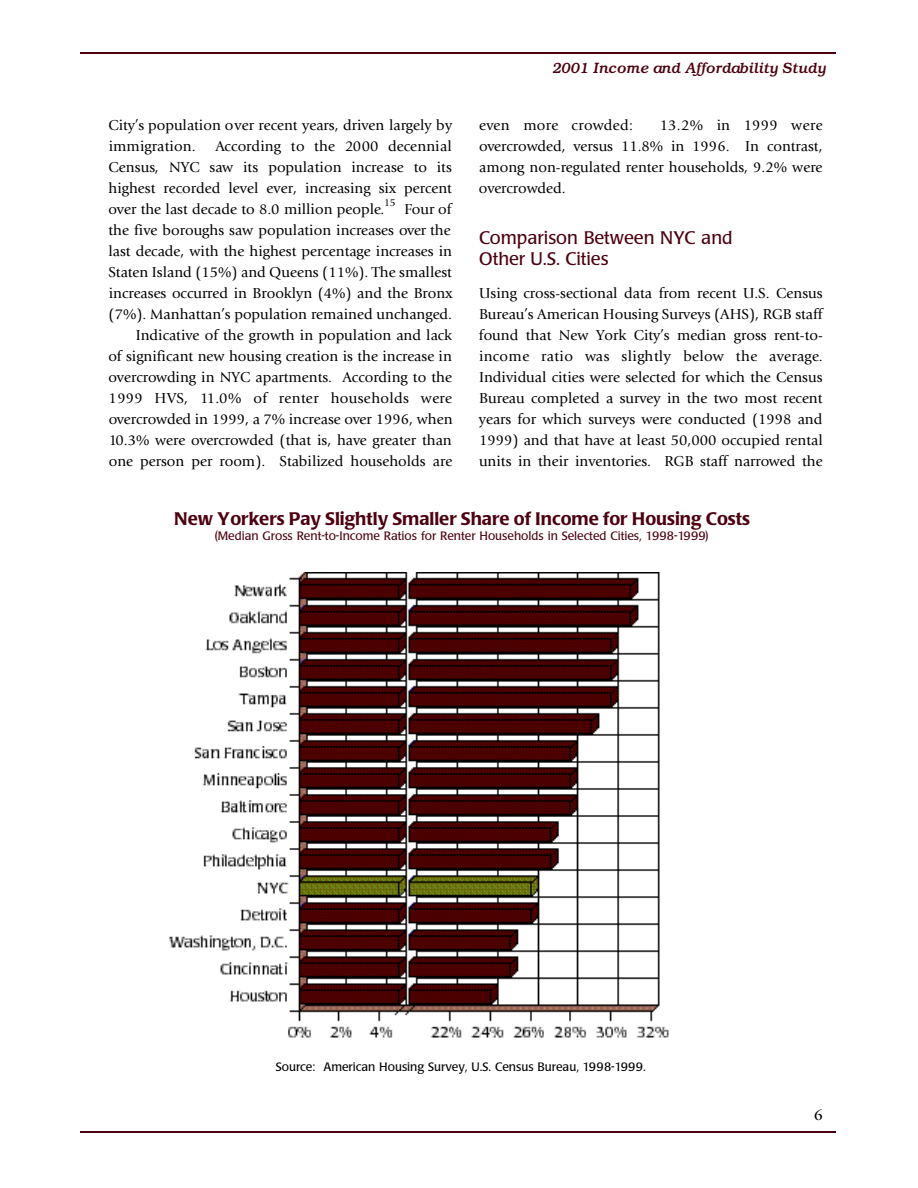
<style>
.page{position:relative;width:918px;height:1188px;background:#fff}
.page>*{position:absolute;margin:0;border:0;box-sizing:border-box;transform-origin:0 0}
.t1{font:500 18px "Poppl Laudatio";color:#4d000f}
.t2{font:18px/21px "Poppl Laudatio";color:#4d000f}
.t3{font:15px/21px "Giovanni";color:#000;text-align:justify}
.t4{font:italic 500 15px "Bookman";color:#4d000f}
.t5{font:15px "Giovanni";letter-spacing:.025em;color:#000}
.t6{font:15px "Garamond";color:#000}
.t7{font:12px "Poppl Laudatio";color:#4d000f}
.t8{font:12px "Poppl Laudatio";color:#000}
.t9{font:10.5px "Giovanni";color:#000}
</style>
<div class="page">
<hr style="left:80px;top:52px;width:756px;height:2px;background:#4d000f">
<hr style="left:80px;top:1131px;width:756px;height:2px;background:#4d000f">
<img style="left:169px;top:572px;width:500px;height:466px">
<p class="t3" style="left:108px;top:116px;width:345px">City’s population over recent years, driven largely by immigration.</p>
<p class="t3" style="left:108px;top:137px;width:345px;text-indent:107px">According to the 2000 decennial C e n s u s, NYC saw its population increase to its highest recorded level ever, increasing six percent over the last decade to 8.0 million people.</p>
<p class="t9" style="left:384px;top:199px;width:13px">15</p>
<p class="t3" style="left:108px;top:200px;width:346px;text-align:right">Four of<br>the five boroughs saw population increases over the last decade, with the highest percentage increases in Staten Island (15%) and Queens (11%). The smallest increases occurred in Brooklyn (4%) and the Bronx (7%). Manhattan’s population remained unchanged.<br>Indicative of the growth in population and lack<br>of significant new housing creation is the increase in overcrowding in NYC apartments. According to the 1999 HVS, 11.0% of renter households we r e overcrowded in 1999, a 7% increase over 1996, when 10.3% were overcrowded (that is, have greater than one person per room). Stabilized households are</p>
<p class="t4" style="left:552px;top:63px;width:275px">2001 Income and Affordability Study</p>
<p class="t5" style="left:479px;top:119px;width:155px">e ven more crowded:</p>
<p class="t3" style="left:479px;top:116px;width:345px;text-indent:181px">13.2% in 1999 we r e overcrowded, versus 11.8% in 1996. In contrast, among non-regulated renter households, 9.2% were overcrowded.</p>
<p class="t2" style="left:479px;top:229px;width:255px">Comparison Between NYC and<br>Other U.S. Cities</p>
<p class="t3" style="left:479px;top:284px;width:345px">Using cross-sectional data from recent U.S. Census Bureau’s American Housing Surveys (AHS), RGB staff found that New York City’s median gross rent-to&shy;income ratio was slightly below the ave r a g e.<br>Individual cities were selected for which the Census Bureau completed a survey in the two most recent years for which surveys were conducted (1998 and 1999) and that have at least 50,000 occupied rental units in their inventories. RGB staff narrowed the</p>
<p class="t1" style="left:174px;top:511px;width:577px">New Yorkers Pay Slightly Smaller Share of Income for Housing Costs</p>
<p class="t7" style="left:215px;top:531px;width:495px">(Median Gross Rent-to-Income Ratios for Renter Households in Selected Cities, 1998-1999)</p>
<p class="t8" style="left:276px;top:1062px;width:371px">Source: American Housing Survey, U.S. Census Bureau, 1998-1999.</p>
<p class="t6" style="left:815px;top:1110px;width:9px">6</p>
</div>
